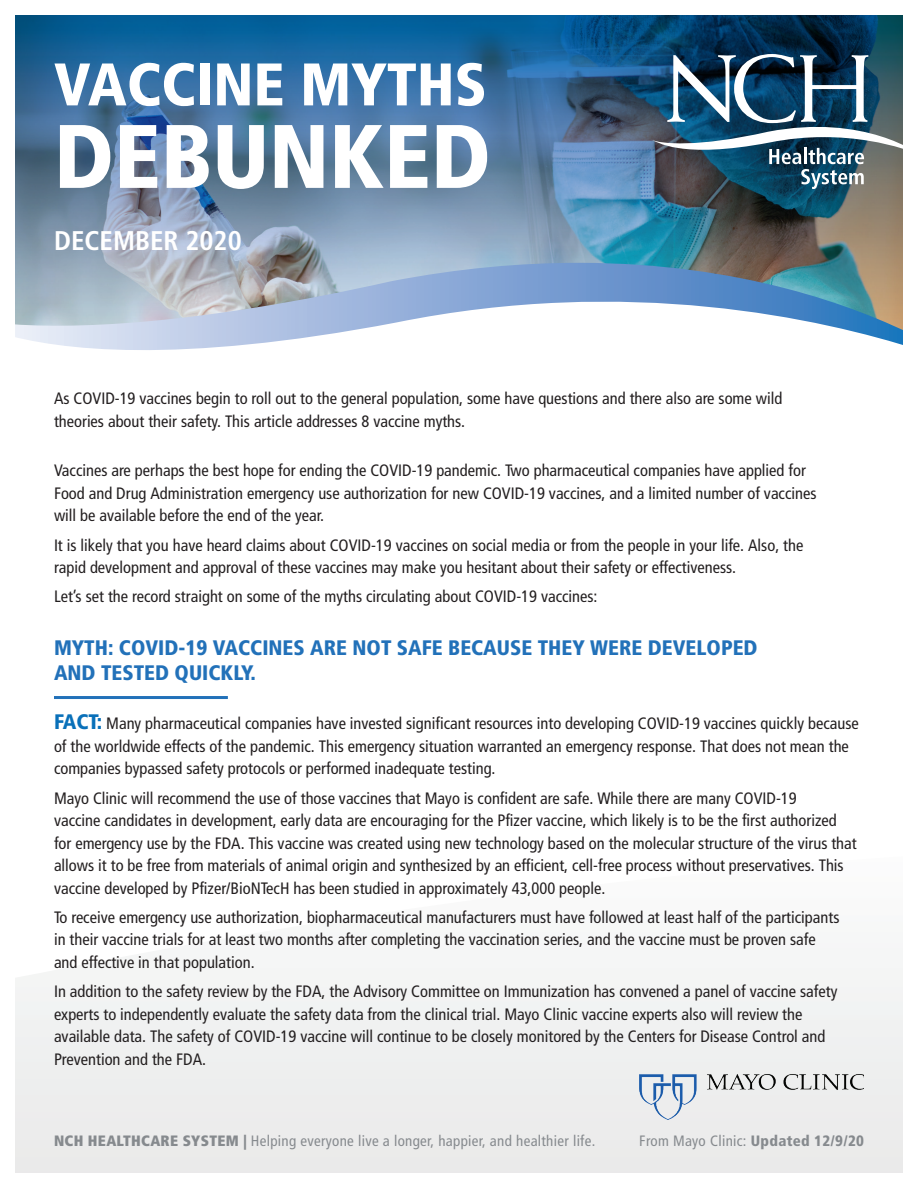
<style>
.page{position:relative;width:918px;height:1188px;background:#fff}
.page>*{position:absolute;margin:0;border:0;box-sizing:border-box;transform-origin:0 0}
.t1{font:90px "Frutiger LT 77 Blk Cn";color:#fff}
.t2{font:60px "Frutiger LT 77 Blk Cn";color:#fff}
.t3{font:27px "Frutiger LT 67 Bd Cn";color:#fff}
.t4{font:21px/25.2px "Frutiger LT 77 Blk Cn";color:#2271b9}
.t5{font:16.5px/22.5px "Frutiger LT 57 Cn";color:#231f20}
.t6{font:15px "Frutiger LT 57 Cn";letter-spacing:.02em;color:#868a8e}
.s1{font-family:"Frutiger LT 77 Blk Cn";font-size:21px;color:#0970b9}
.s2{font-family:"Frutiger LT 87 X Blk Cn"}
.s3{font-family:"Frutiger LT 77 Blk Cn"}
</style>
<div class="page">
<div style="left:16px;top:968px;width:886px;height:50px;background:#f3f3f4"></div>
<img style="left:16px;top:16px;width:886px;height:247px">
<svg style="left:651px;top:54px;width:251px;height:135px"></svg>
<svg style="left:16px;top:263px;width:886px;height:87px"></svg>
<hr style="left:54px;top:696px;width:174px;height:3px;background:#2271b9">
<div style="left:639px;top:985px;width:225px;height:187px;background:#edeeee"></div>
<h2 class="t2" style="left:54px;top:48px;width:434px">VACCINE MYTHS</h2>
<h1 class="t1" style="left:54px;top:102px;width:438px">DEBUNKED</h1>
<h3 class="t3" style="left:54px;top:225px;width:189px">DECEMBER 2020</h3>
<p class="t5" style="left:54px;top:388px;width:730px">As COVID-19 vaccines begin to roll out to the general population, some have questions and there also are some wild theories about their safety. This article addresses 8 vaccine myths.</p>
<p class="t5" style="left:54px;top:460px;width:764px">Vaccines are perhaps the best hope for ending the COVID-19 pandemic. Two pharmaceutical companies have applied for<br>Food and Drug Administration emergency use authorization for new COVID-19 vaccines, and a limited number of vaccines will be available before the end of the year.</p>
<p class="t5" style="left:54px;top:534px;width:751px">It is likely that you have heard claims about COVID-19 vaccines on social media or from the people in your life. Also, the rapid development and approval of these vaccines may make you hesitant about their safety or effectiveness.</p>
<p class="t5" style="left:54px;top:586px;width:545px">Let’s set the record straight on some of the myths circulating about COVID-19 vaccines:</p>
<p class="t4" style="left:54px;top:635px;width:705px">MYTH: COVID-19 VACCINES ARE NOT SAFE BECAUSE THEY WERE DEVELOPED<br>AND TESTED QUICKLY.</p>
<p class="t5" style="left:54px;top:713px;width:806px"><span class="s1">FACT:</span> Many pharmaceutical companies have invested significant resources into developing COVID-19 vaccines quickly because of the worldwide effects of the pandemic. This emergency situation warranted an emergency response. That does not mean the companies bypassed safety protocols or performed inadequate testing.</p>
<p class="t5" style="left:54px;top:787px;width:804px">Mayo Clinic will recommend the use of those vaccines that Mayo is confident are safe. While there are many COVID-19<br>vaccine candidates in development, early data are encouraging for the Pfizer vaccine, which likely is to be the first authorized for emergency use by the FDA. This vaccine was created using new technology based on the molecular structure of the virus that allows it to be free from materials of animal origin and synthesized by an efficient, cell-free process without preservatives. This vaccine developed by Pfizer/BioNTecH has been studied in approximately 43,000 people.</p>
<p class="t5" style="left:54px;top:906px;width:787px">To receive emergency use authorization, biopharmaceutical manufacturers must have followed at least half of the participants in their vaccine trials for at least two months after completing the vaccination series, and the vaccine must be proven safe and effective in that population.</p>
<p class="t5" style="left:54px;top:980px;width:785px">In addition to the safety review by the FDA, the Advisory Committee on Immunization has convened a panel of vaccine safety experts to independently evaluate the safety data from the clinical trial. Mayo Clinic vaccine experts also will review the available data. The safety of COVID-19 vaccine will continue to be closely monitored by the Centers for Disease Control and Prevention and the FDA.</p>
<p class="t6" style="left:54px;top:1132px;width:543px"><span class="s2">NCH HEALTHCARE SYSTEM |</span> Helping everyone live a longer, happier, and healthier life.</p>
<p class="t6" style="left:639px;top:1132px;width:226px">From Mayo Clinic: <span class="s3">Updated 12/9/20</span></p>
</div>
